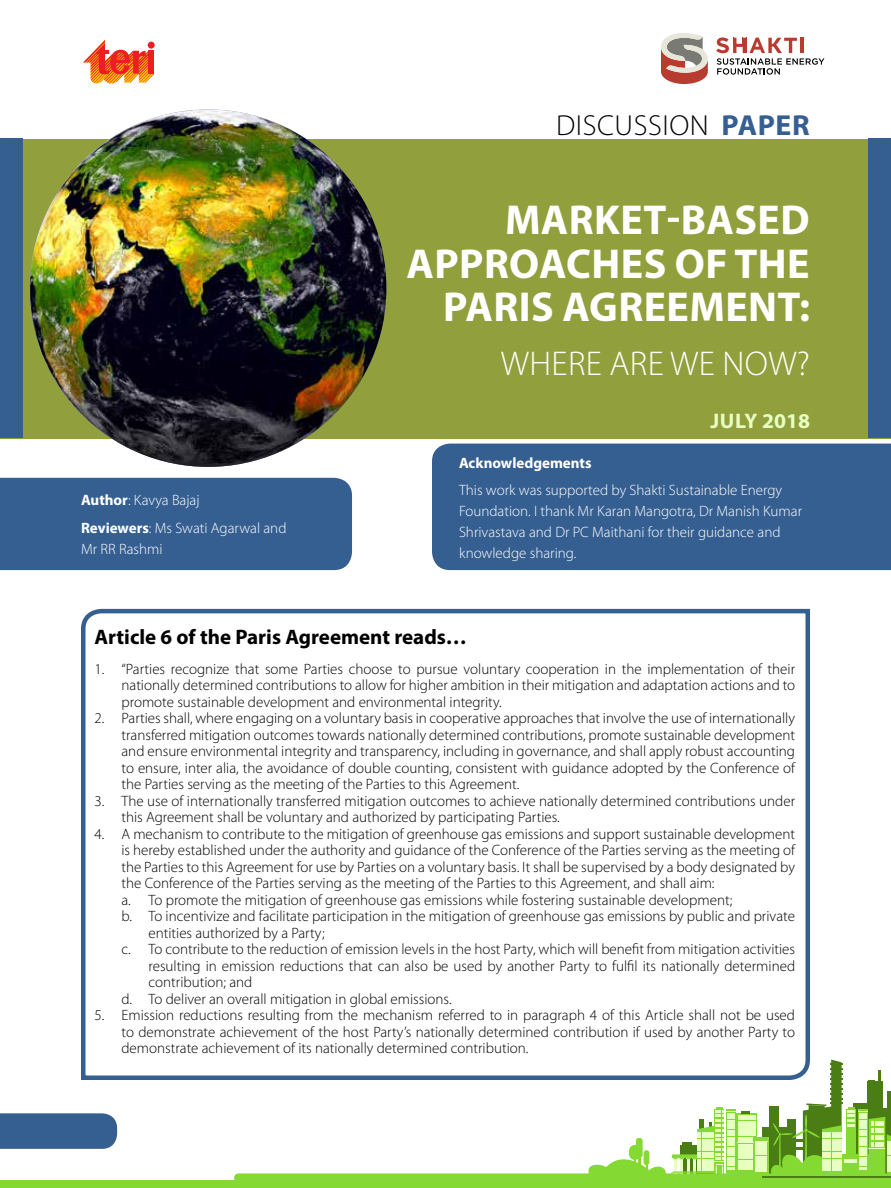
<style>
.page{position:relative;width:891px;height:1188px;background:#fff}
.page>*{position:absolute;margin:0;border:0;box-sizing:border-box;transform-origin:0 0}
.t1{font:700 42px/43.5px "Myriad Pro";letter-spacing:.01em;color:#fff;text-align:right}
.t2{font:300 34.5px "Myriad Pro";letter-spacing:.01em;color:#fff}
.t3{font:300 29.1px "Myriad Pro";letter-spacing:.02em;color:#000}
.t4{font:700 21.15px "Myriad Pro";color:#e8ffc2}
.t5{font:700 21px "Myriad Pro";color:#000}
.t6{font:300 15px/16.5px "Myriad Pro";color:#000;text-align:justify}
.t7{font:300 15px/21px "Myriad Pro";color:#fff}
.t8{font:700 15px "Myriad Pro";color:#fff}
.s1{font-weight:700;color:#365f91}
.s2{font-weight:700}
</style>
<div class="page">
<svg style="left:0;top:1113px;width:117px;height:36px;background:#3c6494"></svg>
<svg style="left:234px;top:1060px;width:657px;height:121px"></svg>
<hr style="left:763px;top:1177px;width:128px;height:1px;background:#4a7d14">
<div style="left:0;top:1181px;width:891px;height:7px;background:#85d933"></div>
<svg style="left:81px;top:608px;width:731px;height:474px"></svg>
<div style="left:0;top:139px;width:891px;height:299px;background:#919f3c"></div>
<svg style="left:83px;top:40px;width:71px;height:44px"></svg>
<svg style="left:661px;top:33px;width:47px;height:51px;background:#c29c94"></svg>
<svg style="left:716px;top:37px;width:108px;height:38px"></svg>
<div style="left:869px;top:139px;width:22px;height:299px;background:#365f91"></div>
<div style="left:0;top:139px;width:22px;height:299px;background:#365f91"></div>
<div style="left:432px;top:444px;width:459px;height:126px;background:#365f91"></div>
<div style="left:0;top:478px;width:352px;height:92px;background:#365f91"></div>
<img style="left:30px;top:109px;width:356px;height:358px;border-radius:179px">
<h3 class="t3" style="left:556px;top:108px;width:255px">DISCUSSION <span class="s1">PAPER</span></h3>
<h1 class="t1" style="left:407px;top:197px;width:405px">MARKET-BASED<br>APPROACHES OF THE<br>PARIS AGREEMENT:</h1>
<h2 class="t2" style="left:501px;top:343px;width:311px">WHERE ARE WE NOW?</h2>
<p class="t7" style="left:81px;top:487px;width:207px;line-height:27.3px"><span class="s2">Author</span>: Kavya Bajaj<br><span class="s2">Reviewers</span>: Ms Swati Agarwal and</p>
<p class="t7" style="left:81px;top:538px;width:83px">Mr RR Rashmi</p>
<h3 class="t4" style="left:711px;top:407px;width:101px">JULY 2018</h3>
<p class="t8" style="left:459px;top:453px;width:134px">Acknowledgements</p>
<p class="t7" style="left:459px;top:480px;width:345px">This work was supported by Shakti Sustainable Energy Foundation. I thank Mr Karan Mangotra, Dr Manish Kumar Shrivastava and Dr PC Maithani for their guidance and knowledge sharing.</p>
<h3 class="t5" style="left:94px;top:624px;width:374px">Article 6 of the Paris Agreement reads…</h3>
<p class="t6" style="left:122px;top:660px;width:675px;text-indent:-27px">1. “Parties recognize that some Parties choose to pursue voluntary cooperation in the implementation of their nationally determined contributions to allow for higher ambition in their mitigation and adaptation actions and to promote sustainable development and environmental integrity.</p>
<p class="t6" style="left:122px;top:710px;width:675px;text-indent:-27px">2. Parties shall, where engaging on a voluntary basis in cooperative approaches that involve the use of internationally transferred mitigation outcomes towards nationally determined contributions, promote sustainable development and ensure environmental integrity and transparency, including in governance, and shall apply robust accounting to ensure, inter alia, the avoidance of double counting, consistent with guidance adopted by the Conference of the Parties serving as the meeting of the Parties to this Agreement.</p>
<p class="t6" style="left:122px;top:792px;width:675px;text-indent:-27px">3. The use of internationally transferred mitigation outcomes to achieve nationally determined contributions under this Agreement shall be voluntary and authorized by participating Parties.</p>
<p class="t6" style="left:94px;top:825px;width:702px">4. A mechanism to contribute to the mitigation of greenhouse gas emissions and support sustainable development</p>
<p class="t6" style="left:122px;top:842px;width:675px">is hereby established under the authority and guidance of the Conference of the Parties serving as the meeting of</p>
<p class="t6" style="left:122px;top:858px;width:675px">the Parties to this Agreement for use by Parties on a voluntary basis. It shall be supervised by a body designated by</p>
<p class="t6" style="left:122px;top:875px;width:595px">the Conference of the Parties serving as the meeting of the Parties to this Agreement, and shall aim:</p>
<p class="t6" style="left:122px;top:891px;width:612px">a. To promote the mitigation of greenhouse gas emissions while fostering sustainable development;</p>
<p class="t6" style="left:122px;top:908px;width:675px">b. To incentivize and facilitate participation in the mitigation of greenhouse gas emissions by public and private</p>
<p class="t6" style="left:148px;top:924px;width:178px">entities authorized by a Party;</p>
<p class="t6" style="left:122px;top:941px;width:675px">c. To contribute to the reduction of emission levels in the host Party, which will benefit from mitigation activities</p>
<p class="t6" style="left:148px;top:957px;width:648px">resulting in emission reductions that can also be used by another Party to fulfil its nationally determined</p>
<p class="t6" style="left:148px;top:974px;width:105px">contribution; and</p>
<p class="t6" style="left:122px;top:990px;width:332px">d. To deliver an overall mitigation in global emissions.</p>
<p class="t6" style="left:122px;top:1007px;width:675px;text-indent:-27px">5. Emission reductions resulting from the mechanism referred to in paragraph 4 of this Article shall not be used to demonstrate achievement of the host Party’s nationally determined contribution if used by another Party to demonstrate achievement of its nationally determined contribution.</p>
</div>
